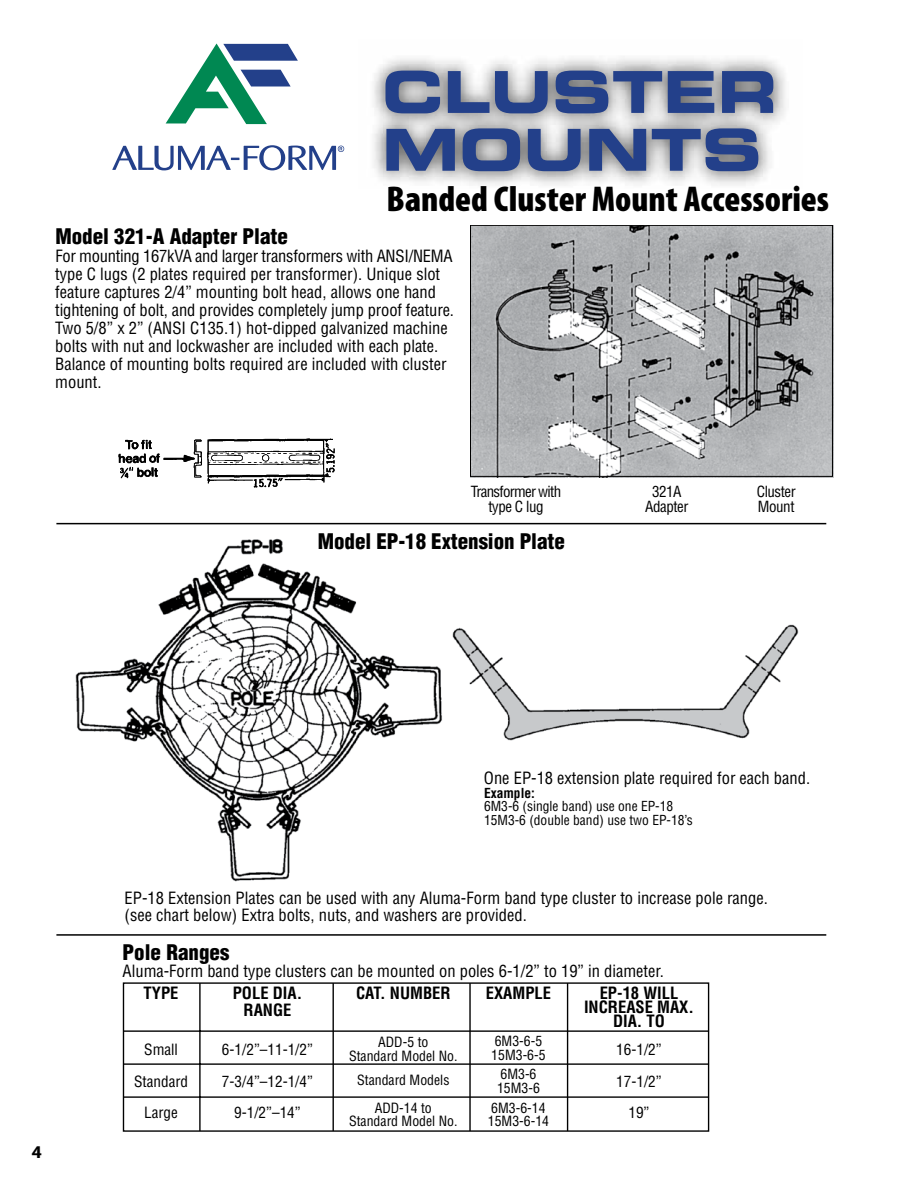
<style>
.page{position:relative;width:918px;height:1188px;background:#fff}
.page>*{position:absolute;margin:0;border:0;box-sizing:border-box;transform-origin:0 0}
.t1{font:57.75px/57.8px "Eurostile Bold Extended Two";color:#23408a}
.t2{font:900 condensed 36px "Myriad Pro";color:#000}
.t3{font:900 condensed 21px "Helvetica";color:#000}
.t4{font:700 condensed 18px "Myriad Pro";color:#000;scale:1.29 1}
.t5{font:condensed 16.5px/18px "Helvetica";color:#000}
.t6{font:700 condensed 16.5px/14.2px "Helvetica";color:#000;text-align:center}
.t7{font:condensed 15.15px/31.8px "Helvetica";color:#000;text-align:center}
.t8{font:condensed 15px/15px "Helvetica";letter-spacing:-.03em;color:#000;text-align:center}
.t9{font:condensed 13.8px/13.8px "Helvetica";color:#000}
.t10{font:condensed 13.5px/13.5px "Helvetica";color:#000}
.t11{font:700 condensed 13.5px "Helvetica";color:#000}
</style>
<div class="page">
<svg style="left:166px;top:44px;width:132px;height:80px"></svg>
<svg style="left:112px;top:145px;width:232px;height:25px"></svg>
<img style="left:374px;top:58px;width:412px;height:128px">
<img style="left:75px;top:538px;width:724px;height:344px">
<hr style="left:56px;top:523px;width:770px;height:1px;background:#000">
<img style="left:118px;top:438px;width:217px;height:50px">
<hr style="left:56px;top:934px;width:770px;height:2px;background:#000">
<div style="left:123px;top:982px;width:586px;height:150px;border:1px solid #000"></div>
<hr style="left:124px;top:1096px;width:585px;height:2px;background:#000">
<hr style="left:124px;top:1063px;width:585px;height:2px;background:#000">
<hr style="left:124px;top:1030px;width:585px;height:2px;background:#000">
<hr style="left:199px;top:983px;width:2px;height:148px;background:#000">
<hr style="left:567px;top:983px;width:1px;height:148px;background:#000">
<hr style="left:469px;top:983px;width:2px;height:148px;background:#000">
<hr style="left:333px;top:983px;width:1px;height:148px;background:#000">
<img style="left:471px;top:227px;width:362px;height:251px">
<div style="left:470px;top:225px;width:363px;height:252px;border:1px solid #000"></div>
<h1 class="t1" style="left:382px;top:62px;width:397px">CLUSTER<br>MOUNTS</h1>
<h2 class="t2" style="left:387px;top:179px;width:444px">Banded Cluster Mount Accessories</h2>
<p class="t3" style="left:55px;top:223px;width:234px">Model 321-A Adapter Plate</p>
<p class="t5" style="left:55px;top:246px;width:400px">For mounting 167kVA and larger transformers with ANSI/NEMA type C lugs (2 plates required per transformer). Unique slot feature captures 2/4” mounting bolt head, allows one hand tightening of bolt, and provides completely jump proof feature.<br>Two 5/8” x 2” (ANSI C135.1) hot-dipped galvanized machine bolts with nut and lockwasher are included with each plate.<br>Balance of mounting bolts required are included with cluster mount.</p>
<p class="t8" style="left:471px;top:483px;width:92px">Transformer with type C lug</p>
<p class="t8" style="left:645px;top:483px;width:45px">321A<br>Adapter</p>
<p class="t8" style="left:757px;top:483px;width:40px;text-align:left">Cluster<br>Mount</p>
<p class="t3" style="left:318px;top:529px;width:248px">Model EP-18 Extension Plate</p>
<p class="t4" style="left:32px;top:1140px;width:9px">4</p>
<p class="t5" style="left:484px;top:769px;width:328px">One EP-18 extension plate required for each band.</p>
<p class="t11" style="left:484px;top:785px;width:53px">Example:</p>
<p class="t10" style="left:484px;top:799px;width:210px">6M3-6 (single band) use one EP-18<br>15M3-6 (double band) use two EP-18’s</p>
<p class="t5" style="left:125px;top:890px;width:645px;line-height:16.5px">EP-18 Extension Plates can be used with any Aluma-Form band type cluster to increase pole range. (see chart below) Extra bolts, nuts, and washers are provided.</p>
<p class="t3" style="left:123px;top:940px;width:108px">Pole Ranges</p>
<p class="t5" style="left:123px;top:962px;width:543px">Aluma-Form band type clusters can be mounted on poles 6-1/2” to 19” in diameter.</p>
<p class="t6" style="left:144px;top:986px;width:36px">TYPE</p>
<p class="t6" style="left:233px;top:985px;width:71px;line-height:16.5px">POLE DIA.<br>RANGE</p>
<p class="t7" style="left:222px;top:1033px;width:93px">6-1/2”–11-1/2”<br>7-3/4”–12-1/4”<br>9-1/2”–14”</p>
<p class="t6" style="left:356px;top:986px;width:96px">CAT. NUMBER</p>
<p class="t9" style="left:349px;top:1035px;width:110px;text-align:center">ADD-5 to<br>Standard Model No.</p>
<p class="t9" style="left:357px;top:1066px;width:94px;line-height:27.5px;text-align:center">Standard Models<br>ADD-14 to</p>
<p class="t9" style="left:349px;top:1114px;width:110px">Standard Model No.</p>
<p class="t6" style="left:584px;top:986px;width:111px">EP-18 WILL<br>INCREASE MAX.<br>DIA. TO</p>
<p class="t6" style="left:486px;top:986px;width:67px">EXAMPLE</p>
<p class="t9" style="left:491px;top:1034px;width:56px">6M3-6-5<br>15M3-6-5</p>
<p class="t9" style="left:497px;top:1067px;width:44px">6M3-6<br>15M3-6</p>
<p class="t9" style="left:488px;top:1100px;width:63px">6M3-6-14<br>15M3-6-14</p>
<p class="t7" style="left:134px;top:1033px;width:55px">Small<br>Standard<br>Large</p>
<p class="t7" style="left:616px;top:1033px;width:47px">16-1/2”<br>17-1/2”<br>19”</p>
</div>
